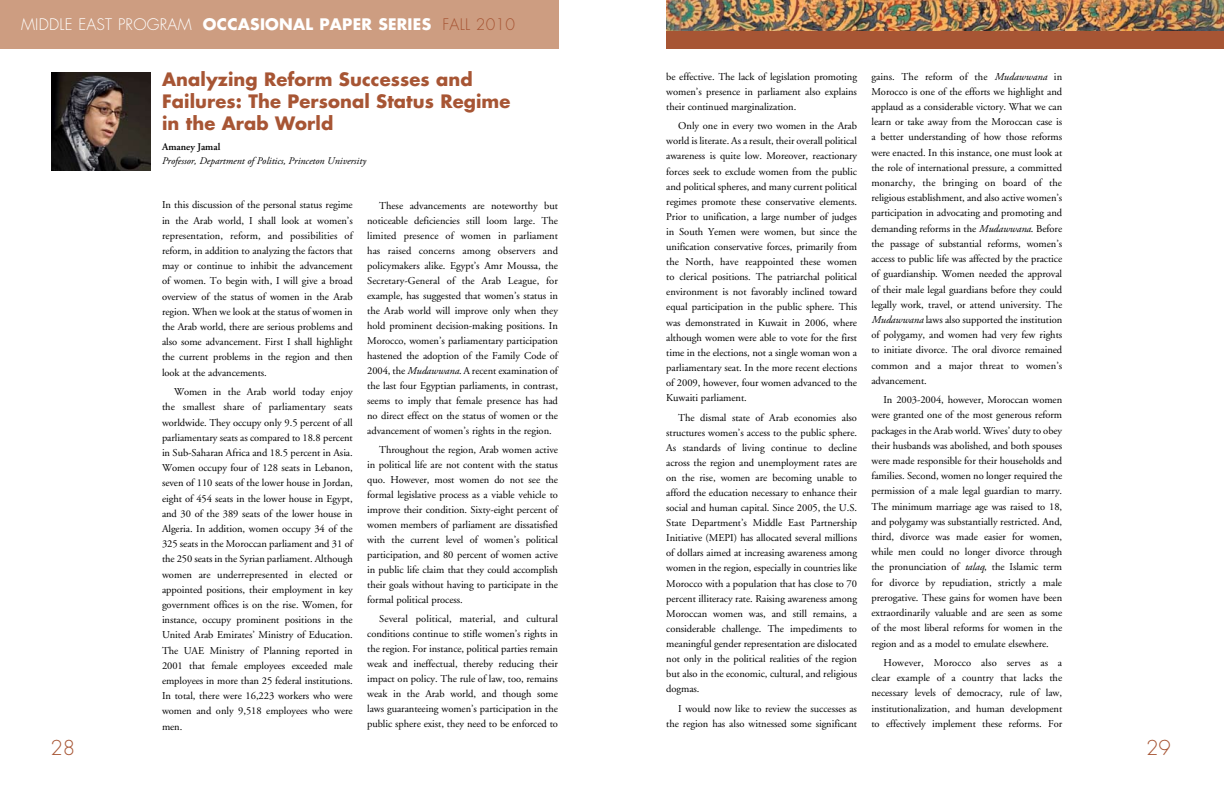
<style>
.page{position:relative;width:1224px;height:792px;background:#fff}
.page>*{position:absolute;margin:0;border:0;box-sizing:border-box;transform-origin:0 0}
.t1{font:300 20px "Futura";color:#a75534}
.t2{font:700 18px/21.6px "Futura";letter-spacing:.005em;color:#a75534}
.t3{font:700 15.5px "Futura";letter-spacing:.015em;color:#fff}
.t4{font:10.5px/15.2px "Adobe Garamond";letter-spacing:-.005em;color:#000;text-align:justify}
.t5{font:italic 10.2px "Adobe Garamond Pro";color:#000}
.t6{font:600 10.2px "Adobe Garamond Pro";color:#000}
.s1{font-weight:300}
.s2{font-weight:300;color:#a75534}
.s3{font-style:italic}
</style>
<div class="page">
<div style="left:0;top:0;width:558px;height:49px;background:#cd9d81"></div>
<img style="left:666px;top:0;width:558px;height:31px">
<div style="left:666px;top:31px;width:558px;height:18px;background:#a75534"></div>
<img style="left:51px;top:72px;width:100px;height:99px">
<h3 class="t3" style="left:21px;top:14px;width:495px"><span class="s1">MIDDLE EAST PROGRAM</span> OCCASIONAL PAPER SERIES <span class="s2">FALL 2010</span></h3>
<h2 class="t2" style="left:162px;top:68px;width:350px">Analyzing Reform Successes and<br>Failures: The Personal Status Regime in the Arab World</h2>
<p class="t6" style="left:162px;top:141px;width:60px">Amaney Jamal</p>
<p class="t5" style="left:162px;top:155px;width:206px">Professor, Department of Politics, Princeton University</p>
<p class="t4" style="left:162px;top:198px;width:192px">In this discussion of the personal status regime in the Arab world, I shall look at women’s representation, reform, and possibilities of reform, in addition to analyzing the factors that may or continue to inhibit the advancement of women. To begin with, I will give a broad overview of the status of women in the Arab region. When we look at the status of women in the Arab world, there are serious problems and also some advancement. First I shall highlight the current problems in the region and then look at the advancements.</p>
<p class="t4" style="left:162px;top:384px;width:192px;text-indent:12px">Women in the Arab world today enjoy the smallest share of parliamentary seats worldwide. They occupy only 9.5 percent of all parliamentary seats as compared to 18.8 percent in Sub-Saharan Africa and 18.5 percent in Asia.<br>Women occupy four of 128 seats in Lebanon, seven of 110 seats of the lower house in Jordan, eight of 454 seats in the lower house in Egypt, and 30 of the 389 seats of the lower house in Algeria. In addition, women occupy 34 of the 325 seats in the Moroccan parliament and 31 of the 250 seats in the Syrian parliament. Although women are underrepresented in elected or appointed positions, their employment in key government offices is on the rise. Women, for instance, occupy prominent positions in the United Arab Emirates’ Ministry of Education.<br>The UAE Ministry of Planning reported in 2001 that female employees exceeded male employees in more than 25 federal institutions.<br>In total, there were 16,223 workers who were women and only 9,518 employees who were men.</p>
<p class="t4" style="left:367px;top:198px;width:192px;text-indent:12px">These advancements are noteworthy but noticeable deficiencies still loom large. The limited presence of women in parliament has raised concerns among observers and policymakers alike. Egypt’s Amr Moussa, the Secretary-General of the Arab League, for example, has suggested that women’s status in the Arab world will improve only when they hold prominent decision-making positions. In Morocco, women’s parliamentary participation hastened the adoption of the Family Code of 2004, the <span class="s3">Mudawwana</span>. A recent examination of the last four Egyptian parliaments, in contrast, seems to imply that female presence has had no direct effect on the status of women or the advancement of women’s rights in the region.</p>
<p class="t4" style="left:367px;top:442px;width:192px;text-indent:12px">Throughout the region, Arab women active in political life are not content with the status quo. However, most women do not see the formal legislative process as a viable vehicle to improve their condition. Sixty-eight percent of women members of parliament are dissatisfied with the current level of women’s political participation, and 80 percent of women active in public life claim that they could accomplish their goals without having to participate in the formal political process.</p>
<p class="t4" style="left:367px;top:612px;width:192px;text-indent:12px">Several political, material, and cultural conditions continue to stifle women’s rights in the region. For instance, political parties remain weak and ineffectual, thereby reducing their impact on policy. The rule of law, too, remains weak in the Arab world, and though some laws guaranteeing women’s participation in the public sphere exist, they need to be enforced to</p>
<p class="t4" style="left:666px;top:69px;width:192px">be effective. The lack of legislation promoting women’s presence in parliament also explains their continued marginalization.</p>
<p class="t4" style="left:666px;top:119px;width:192px;text-indent:12px">Only one in every two women in the Arab world is literate. As a result, their overall political awareness is quite low. Moreover, reactionary forces seek to exclude women from the public and political spheres, and many current political regimes promote these conservative elements.<br>Prior to unification, a large number of judges in South Yemen were women, but since the unification conservative forces, primarily from the North, have reappointed these women to clerical positions. The patriarchal political environment is not favorably inclined toward equal participation in the public sphere. This was demonstrated in Kuwait in 2006, where although women were able to vote for the first time in the elections, not a single woman won a parliamentary seat. In the more recent elections of 2009, however, four women advanced to the Kuwaiti parliament.</p>
<p class="t4" style="left:666px;top:410px;width:192px;text-indent:12px">The dismal state of Arab economies also structures women’s access to the public sphere.<br>As standards of living continue to decline across the region and unemployment rates are on the rise, women are becoming unable to afford the education necessary to enhance their social and human capital. Since 2005, the U.S.<br>State Department’s Middle East Partnership Initiative (MEPI) has allocated several millions of dollars aimed at increasing awareness among women in the region, especially in countries like Morocco with a population that has close to 70 percent illiteracy rate. Raising awareness among Moroccan women was, and still remains, a considerable challenge. The impediments to meaningful gender representation are dislocated not only in the political realities of the region but also in the economic, cultural, and religious dogmas.</p>
<p class="t4" style="left:666px;top:701px;width:192px;text-align:right">I would now like to review the successes as the region has also witnessed some significant</p>
<p class="t4" style="left:871px;top:69px;width:192px">gains. The reform of the <span class="s3">Mudawwana</span> in Morocco is one of the efforts we highlight and applaud as a considerable victory. What we can learn or take away from the Moroccan case is a better understanding of how those reforms were enacted. In this instance, one must look at the role of international pressure, a committed monarchy, the bringing on board of the religious establishment, and also active women’s participation in advocating and promoting and demanding reforms in the <span class="s3">Mudawwana</span>. Before the passage of substantial reforms, women’s access to public life was affected by the practice of guardianship. Women needed the approval of their male legal guardians before they could legally work, travel, or attend university. The <span class="s3">Mudawwana</span> laws also supported the institution of polygamy, and women had very few rights to initiate divorce. The oral divorce remained common and a major threat to women’s advancement.</p>
<p class="t4" style="left:871px;top:393px;width:192px;text-indent:12px">In 2003-2004, however, Moroccan women were granted one of the most generous reform packages in the Arab world. Wives’ duty to obey their husbands was abolished, and both spouses were made responsible for their households and families. Second, women no longer required the permission of a male legal guardian to marry.<br>The minimum marriage age was raised to 18, and polygamy was substantially restricted. And, third, divorce was made easier for women, while men could no longer divorce through the pronunciation of <span class="s3">talaq</span>, the Islamic term for divorce by repudiation, strictly a male prerogative. These gains for women have been extraordinarily valuable and are seen as some of the most liberal reforms for women in the region and as a model to emulate elsewhere.</p>
<p class="t4" style="left:871px;top:655px;width:192px;text-indent:12px">However, Morocco also serves as a clear example of a country that lacks the necessary levels of democracy, rule of law, institutionalization, and human development to effectively implement these reforms. For</p>
<h1 class="t1" style="left:50px;top:735px;width:26px">28</h1>
<h1 class="t1" style="left:1146px;top:735px;width:26px">29</h1>
</div>
